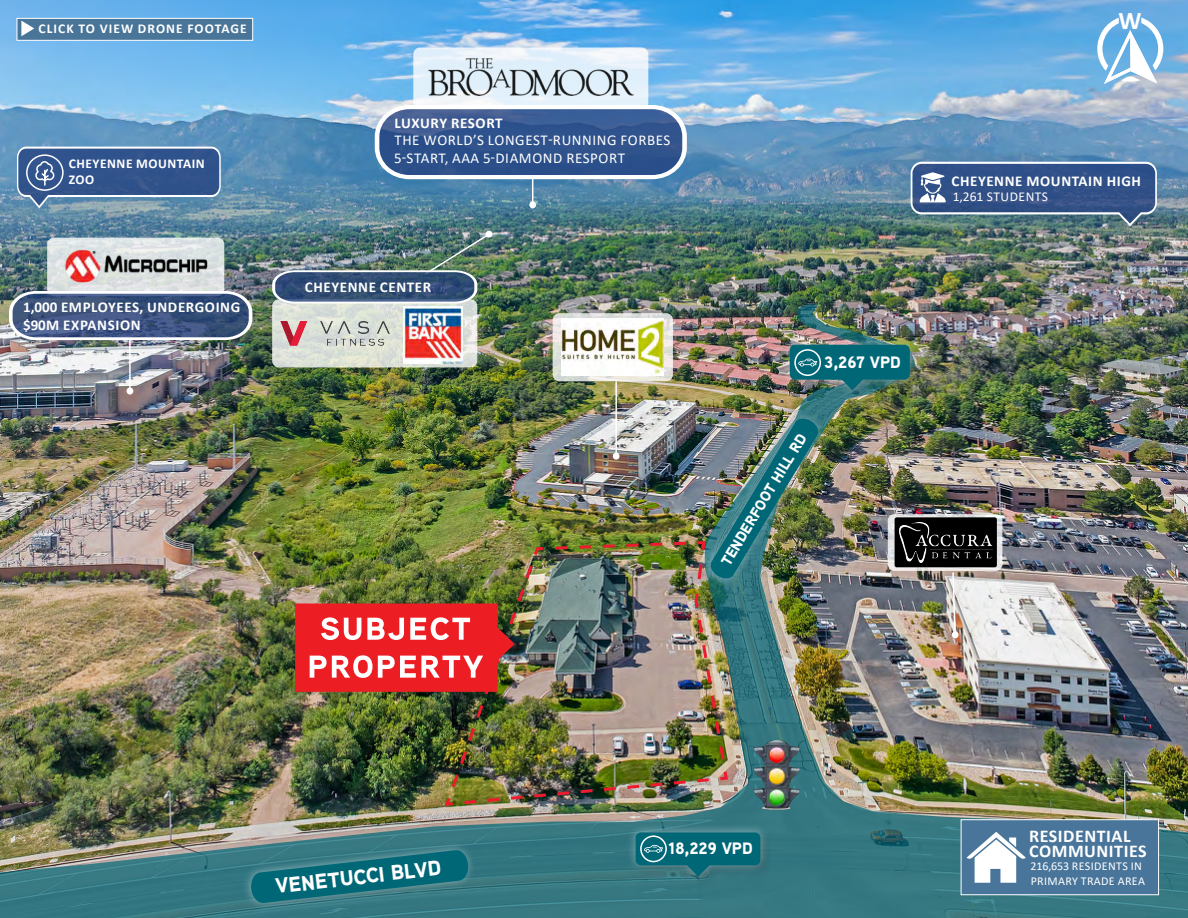
<style>
.page{position:relative;width:1188px;height:918px;background:#fff}
.page>*{position:absolute;margin:0;border:0;box-sizing:border-box;transform-origin:0 0}
.t1{font:700 25.5px "Calibri";color:#fff}
.t2{font:900 21px "Aaux Next";color:#fff}
.t3{font:700 18px/15px "Calibri";letter-spacing:.03em;color:#fff}
.t4{font:900 16.5px "Aaux Next";color:#fff}
.t5{font:700 15px/18px "Calibri";letter-spacing:.04em;color:#fff}
.t6{font:15px/18px "Calibri";letter-spacing:.04em;color:#fff}
.t7{font:900 15px "Aaux Next";color:#fff}
.t8{font:700 13.5px "Calibri";letter-spacing:.08em;color:#fff}
.t9{font:700 13.5px/16.2px "Calibri";letter-spacing:.045em;color:#fff}
.t10{font:13.5px "Calibri";letter-spacing:.04em;color:#fff}
.t11{font:12px/15px "Calibri";letter-spacing:.03em;color:#fff}
</style>
<div class="page">
<img style="left:0;top:0;width:1188px;height:305px">
<svg style="left:47px;top:238px;width:177px;height:58px;background:#dee3e5"></svg>
<img style="left:60px;top:246px;width:151px;height:41px">
<svg style="left:1097px;top:18px;width:66px;height:66px"></svg>
<svg style="left:413px;top:48px;width:235px;height:61px;fill:#e7f2fb"></svg>
<img style="left:428px;top:59px;width:205px;height:37px">
<svg style="left:375px;top:105px;width:312px;height:100px;background:#4f74a1"></svg>
<div style="left:529px;top:201px;width:7px;height:7px;background:#fff;border-radius:50%"></div>
<img style="left:272px;top:230px;width:221px;height:74px">
<svg style="left:17px;top:147px;width:204px;height:61px;background:#4d6d9c"></svg>
<div style="left:26px;top:154px;width:38px;height:37px;border:2px solid #fff;border-radius:50%"></div>
<svg style="left:911px;top:162px;width:246px;height:64px;background:#496790"></svg>
<img style="left:0;top:305px;width:1188px;height:613px">
<svg style="left:239px;top:838px;width:241px;height:77px;background:#297581"></svg>
<div style="left:632px;top:829px;width:141px;height:60px;background:#357780"></div>
<div style="left:626px;top:823px;width:144px;height:62px;background:#fff;opacity:.45"></div>
<svg style="left:683px;top:865px;width:31px;height:12px"></svg>
<div style="left:636px;top:832px;width:124px;height:33px;background:#006777;border-radius:5px"></div>
<svg style="left:640px;top:835px;width:27px;height:27px"></svg>
<img style="left:749px;top:806px;width:67px;height:7px">
<div style="left:786px;top:341px;width:137px;height:61px;background:#000;opacity:.2"></div>
<div style="left:780px;top:335px;width:139px;height:64px;background:#fff;opacity:.45"></div>
<svg style="left:837px;top:380px;width:31px;height:10px"></svg>
<div style="left:790px;top:345px;width:120px;height:35px;background:#006777;border-radius:5px"></div>
<svg style="left:794px;top:349px;width:27px;height:27px"></svg>
<div style="left:295px;top:603px;width:203px;height:89px;background:#ed1d24;border:16px solid #ed1d24"></div>
<img style="left:310px;top:401px;width:525px;height:405px">
<div style="left:17px;top:18px;width:236px;height:23px;background:#497599;border:1px solid #fff"></div>
<svg style="left:21px;top:21px;width:13px;height:15px"></svg>
<div style="left:961px;top:819px;width:198px;height:76px;background:#49759a;border:1px solid #fff"></div>
<svg style="left:967px;top:832px;width:59px;height:51px"></svg>
<svg style="left:9px;top:291px;width:243px;height:49px;background:#55698d"></svg>
<p class="t8" style="left:39px;top:19px;width:210px">CLICK TO VIEW DRONE FOOTAGE</p>
<p class="t9" style="left:69px;top:155px;width:138px">CHEYENNE MOUNTAIN<br>ZOO</p>
<p class="t5" style="left:23px;top:298px;width:219px">1,000 EMPLOYEES, UNDERGOING $90M EXPANSION</p>
<p class="t5" style="left:394px;top:114px;width:110px">LUXURY RESORT</p>
<p class="t6" style="left:394px;top:131px;width:278px">THE WORLD’S LONGEST-RUNNING FORBES<br>5-START, AAA 5-DIAMOND RESPORT</p>
<p class="t5" style="left:305px;top:278px;width:128px">CHEYENNE CENTER</p>
<p class="t4" style="left:824px;top:350px;width:78px">3,267 VPD</p>
<p class="t7" style="left:716px;top:559px;width:153px;rotate:-59deg">TENDERFOOT HILL RD</p>
<h1 class="t1" style="left:1119px;top:2px;width:25px">W</h1>
<p class="t5" style="left:952px;top:172px;width:191px">CHEYENNE MOUNTAIN HIGH</p>
<p class="t10" style="left:953px;top:187px;width:97px">1,261 STUDENTS</p>
<h2 class="t2" style="left:274px;top:871px;width:168px;rotate:-6deg">VENETUCCI BLVD</h2>
<p class="t4" style="left:669px;top:837px;width:86px">18,229 VPD</p>
<p class="t3" style="left:1029px;top:828px;width:119px">RESIDENTIAL<br>COMMUNITIES</p>
<p class="t11" style="left:1030px;top:859px;width:116px">216,653 RESIDENTS IN<br>PRIMARY TRADE AREA</p>
</div>
